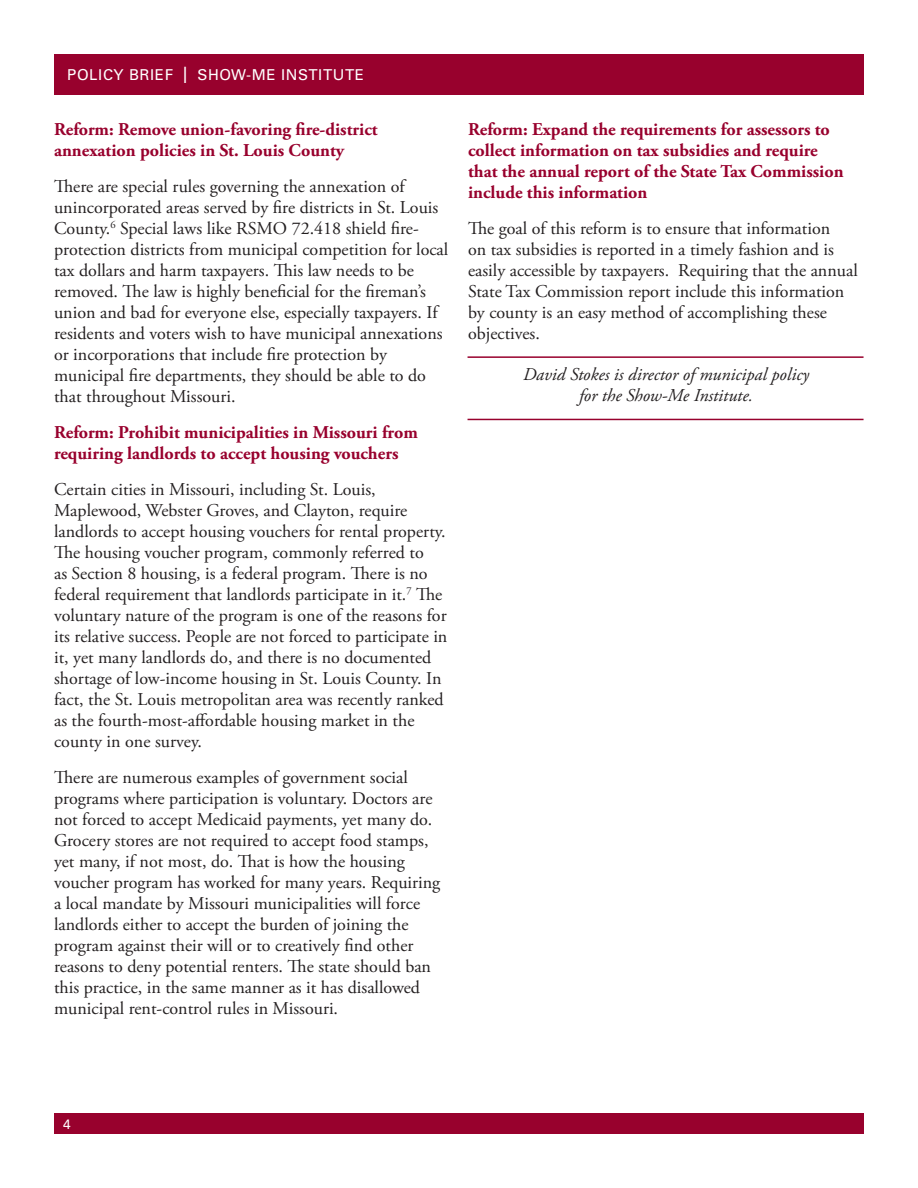
<style>
.page{position:relative;width:918px;height:1188px;background:#fff}
.page>*{position:absolute;margin:0;border:0;box-sizing:border-box;transform-origin:0 0}
.t1{font:18px/21px "Adobe Garamond Pro";color:#231f20}
.t2{font:700 18px/21px "Adobe Garamond Pro";color:#98012d}
.t3{font:italic 18px/21px "Adobe Garamond Pro";color:#231f20;text-align:center}
.t4{font:15px "Univers LT Std";letter-spacing:.04em;color:#fff}
.t5{font:13.5px "Univers LT Std";color:#fff}
.s1{font-size:22.5px}
</style>
<div class="page">
<div style="left:54px;top:54px;width:810px;height:40px;background:#98012d"></div>
<div style="left:54px;top:1114px;width:810px;height:20px;background:#98012d"></div>
<hr style="left:468px;top:356px;width:396px;height:2px;background:#98012d">
<hr style="left:468px;top:419px;width:396px;height:1px;background:#98012d">
<p class="t4" style="left:67px;top:66px;width:298px">POLICY BRIEF <span class="s1">I</span> SHOW-ME INSTITUTE</p>
<p class="t2" style="left:54px;top:119px;width:325px">Reform: Remove union-favoring fire-district annexation policies in St. Louis County</p>
<p class="t1" style="left:54px;top:176px;width:396px">There are special rules governing the annexation of unincorporated areas served by fire districts in St. Louis County.<sup>6</sup> Special laws like RSMO 72.418 shield fire&shy;protection districts from municipal competition for local tax dollars and harm taxpayers. This law needs to be removed. The law is highly beneficial for the fireman’s union and bad for everyone else, especially taxpayers. If residents and voters wish to have municipal annexations or incorporations that include fire protection by municipal fire departments, they should be able to do that throughout Missouri.</p>
<p class="t2" style="left:54px;top:422px;width:365px">Reform: Prohibit municipalities in Missouri from requiring landlords to accept housing vouchers</p>
<p class="t1" style="left:54px;top:479px;width:395px">Certain cities in Missouri, including St. Louis, Maplewood, Webster Groves, and Clayton, require landlords to accept housing vouchers for rental property.<br>The housing voucher program, commonly referred to<br>as Section 8 housing, is a federal program. There is no federal requirement that landlords participate in it.<sup>7</sup> The voluntary nature of the program is one of the reasons for its relative success. People are not forced to participate in it, yet many landlords do, and there is no documented shortage of low-income housing in St. Louis County. In fact, the St. Louis metropolitan area was recently ranked as the fourth-most-affordable housing market in the county in one survey.</p>
<p class="t1" style="left:54px;top:767px;width:388px">There are numerous examples of government social programs where participation is voluntary. Doctors are not forced to accept Medicaid payments, yet many do.<br>Grocery stores are not required to accept food stamps, yet many, if not most, do. That is how the housing voucher program has worked for many years. Requiring a local mandate by Missouri municipalities will force landlords either to accept the burden of joining the program against their will or to creatively find other reasons to deny potential renters. The state should ban this practice, in the same manner as it has disallowed municipal rent-control rules in Missouri.</p>
<p class="t2" style="left:468px;top:119px;width:377px">Reform: Expand the requirements for assessors to collect information on tax subsidies and require that the annual report of the State Tax Commission include this information</p>
<p class="t1" style="left:468px;top:218px;width:391px">The goal of this reform is to ensure that information<br>on tax subsidies is reported in a timely fashion and is easily accessible by taxpayers. Requiring that the annual State Tax Commission report include this information by county is an easy method of accomplishing these objectives.</p>
<p class="t3" style="left:523px;top:365px;width:287px">David Stokes is director of municipal policy for the Show-Me Institute.</p>
<p class="t5" style="left:63px;top:1116px;width:9px">4</p>
</div>
